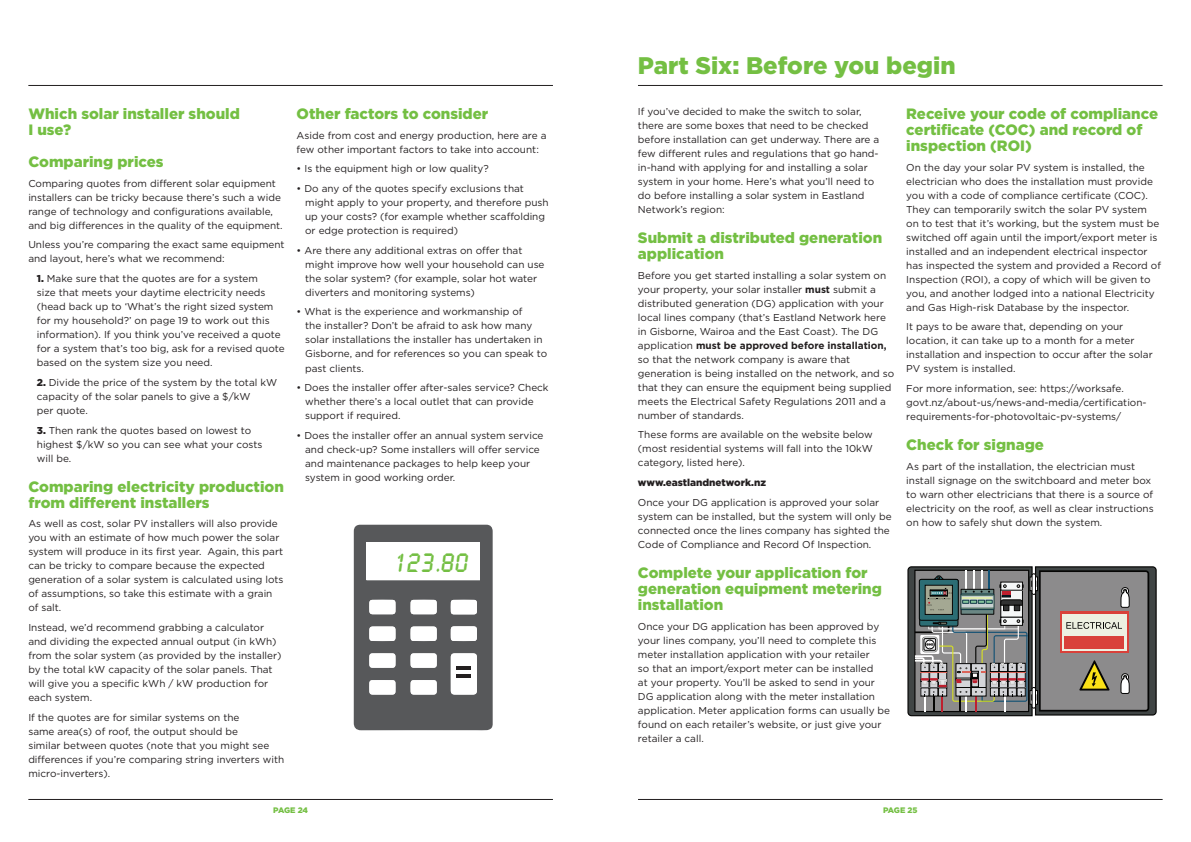
<style>
.page{position:relative;width:1191px;height:842px;background:#fff}
.page>*{position:absolute;margin:0;border:0;box-sizing:border-box;transform-origin:0 0}
.t1{font:900 24px "Gotham HTF";color:#74bf43}
.t2{font:23.3px "LCD Bold";color:#74bf43}
.t3{font:900 15px/16px "Gotham HTF";color:#74bf43}
.t4{font:10px/14px "Gotham HTF";color:#231f20}
.t5{font:900 10px "Gotham HTF";color:#231f20}
.t6{font:900 8px "Gotham HTF";letter-spacing:-.03em;color:#74bf43}
.s1{font-weight:900}
.s2{font-weight:700}
</style>
<div class="page">
<hr style="left:28px;top:799px;width:525px;height:1px;background:#231f20">
<hr style="left:638px;top:799px;width:524px;height:1px;background:#231f20">
<hr style="left:28px;top:85px;width:525px;height:1px;background:#231f20">
<svg style="left:907px;top:566px;width:250px;height:151px"></svg>
<hr style="left:638px;top:85px;width:524px;height:1px;background:#231f20">
<svg style="left:354px;top:525px;width:139px;height:205px"></svg>
<hr style="left:457px;top:667px;width:14px;height:3px;background:#231f20">
<hr style="left:457px;top:674px;width:14px;height:3px;background:#231f20">
<h3 class="t3" style="left:28px;top:105px;width:213px">Which solar installer should<br>I use?</h3>
<h3 class="t3" style="left:28px;top:153px;width:137px">Comparing prices</h3>
<p class="t4" style="left:28px;top:176px;width:256px">Comparing quotes from different solar equipment installers can be tricky because there’s such a wide range of technology and configurations available, and big differences in the quality of the equipment.</p>
<p class="t4" style="left:28px;top:238px;width:258px">Unless you’re comparing the exact same equipment and layout, here’s what we recommend:</p>
<p class="t4" style="left:37px;top:271px;width:249px"><span class="s1">1.</span> Make sure that the quotes are for a system<br>size that meets your daytime electricity needs (head back up to ‘What’s the right sized system for my household?’ on page 19 to work out this information). If you think you’ve received a quote for a system that’s too big, ask for a revised quote based on the system size you need.</p>
<p class="t4" style="left:37px;top:375px;width:242px"><span class="s1">2.</span> Divide the price of the system by the total kW capacity of the solar panels to give a $/kW<br>per quote.</p>
<p class="t4" style="left:37px;top:423px;width:227px"><span class="s1">3.</span> Then rank the quotes based on lowest to highest $/kW so you can see what your costs will be.</p>
<h3 class="t3" style="left:28px;top:478px;width:257px">Comparing electricity production from different installers</h3>
<p class="t4" style="left:28px;top:516px;width:257px">As well as cost, solar PV installers will also provide you with an estimate of how much power the solar system will produce in its first year. Again, this part can be tricky to compare because the expected generation of a solar system is calculated using lots of assumptions, so take this estimate with a grain of salt.</p>
<p class="t4" style="left:28px;top:620px;width:255px">Instead, we’d recommend grabbing a calculator and dividing the expected annual output (in kWh) from the solar system (as provided by the installer) by the total kW capacity of the solar panels. That will give you a specific kWh / kW production for each system.</p>
<p class="t4" style="left:28px;top:710px;width:257px">If the quotes are for similar systems on the<br>same area(s) of roof, the output should be<br>similar between quotes (note that you might see differences if you’re comparing string inverters with micro-inverters).</p>
<h3 class="t3" style="left:297px;top:105px;width:193px">Other factors to consider</h3>
<p class="t4" style="left:297px;top:128px;width:251px">Aside from cost and energy production, here are a few other important factors to take into account:</p>
<p class="t4" style="left:297px;top:162px;width:194px">• Is the equipment high or low quality?</p>
<p class="t4" style="left:305px;top:181px;width:245px;text-indent:-8px">• Do any of the quotes specify exclusions that might apply to your property, and therefore push up your costs? (for example whether scaffolding or edge protection is required)</p>
<p class="t4" style="left:305px;top:243px;width:241px;text-indent:-8px">• Are there any additional extras on offer that might improve how well your household can use the solar system? (for example, solar hot water diverters and monitoring systems)</p>
<p class="t4" style="left:305px;top:305px;width:243px;text-indent:-8px">• What is the experience and workmanship of<br>the installer? Don’t be afraid to ask how many solar installations the installer has undertaken in Gisborne, and for references so you can speak to past clients.</p>
<p class="t4" style="left:305px;top:380px;width:245px;text-indent:-8px">• Does the installer offer after-sales service? Check whether there’s a local outlet that can provide support if required.</p>
<p class="t4" style="left:305px;top:428px;width:240px;text-indent:-8px">• Does the installer offer an annual system service and check-up? Some installers will offer service and maintenance packages to help keep your system in good working order.</p>
<h2 class="t2" style="left:394px;top:550px;width:76px">123.80</h2>
<h1 class="t1" style="left:638px;top:51px;width:319px">Part Six: Before you begin</h1>
<p class="t4" style="left:638px;top:104px;width:243px">If you’ve decided to make the switch to solar, there are some boxes that need to be checked before installation can get underway. There are a few different rules and regulations that go hand&shy;in-hand with applying for and installing a solar system in your home. Here’s what you’ll need to do before installing a solar system in Eastland Network’s region:</p>
<h3 class="t3" style="left:638px;top:229px;width:246px">Submit a distributed generation application</h3>
<p class="t4" style="left:638px;top:268px;width:258px">Before you get started installing a solar system on your property, your solar installer <span class="s2">must</span> submit a distributed generation (DG) application with your local lines company (that’s Eastland Network here in Gisborne, Wairoa and the East Coast). The DG application <span class="s2">must be approved before installation, </span>so that the network company is aware that generation is being installed on the network, and so that they can ensure the equipment being supplied meets the Electrical Safety Regulations 2011 and a number of standards.</p>
<p class="t4" style="left:638px;top:428px;width:236px;text-align:justify">These forms are available on the website below (most residential systems will fall into the 10kW category, listed here).</p>
<p class="t5" style="left:638px;top:477px;width:129px">www.eastlandnetwork.nz</p>
<p class="t4" style="left:638px;top:495px;width:255px">Once your DG application is approved your solar system can be installed, but the system will only be connected once the lines company has sighted the Code of Compliance and Record Of Inspection.</p>
<h3 class="t3" style="left:638px;top:564px;width:245px">Complete your application for generation equipment metering installation</h3>
<p class="t4" style="left:638px;top:619px;width:254px">Once your DG application has been approved by your lines company, you’ll need to complete this meter installation application with your retailer<br>so that an import/export meter can be installed<br>at your property. You’ll be asked to send in your DG application along with the meter installation application. Meter application forms can usually be found on each retailer’s website, or just give your retailer a call.</p>
<h3 class="t3" style="left:906px;top:105px;width:253px">Receive your code of compliance certificate (COC) and record of inspection (ROI)</h3>
<p class="t4" style="left:906px;top:160px;width:256px">On the day your solar PV system is installed, the electrician who does the installation must provide you with a code of compliance certificate (COC).<br>They can temporarily switch the solar PV system on to test that it’s working, but the system must be switched off again until the import/export meter is installed and an independent electrical inspector has inspected the system and provided a Record of Inspection (ROI), a copy of which will be given to you, and another lodged into a national Electricity and Gas High-risk Database by the inspector.</p>
<p class="t4" style="left:906px;top:320px;width:248px">It pays to be aware that, depending on your location, it can take up to a month for a meter installation and inspection to occur after the solar PV system is installed.</p>
<p class="t4" style="left:906px;top:381px;width:242px">For more information, see: https://worksafe. govt.nz/about-us/news-and-media/certification&shy;requirements-for-photovoltaic-pv-systems/</p>
<h3 class="t3" style="left:906px;top:436px;width:139px">Check for signage</h3>
<p class="t4" style="left:906px;top:459px;width:249px">As part of the installation, the electrician must install signage on the switchboard and meter box to warn other electricians that there is a source of electricity on the roof, as well as clear instructions on how to safely shut down the system.</p>
<p class="t6" style="left:273px;top:805px;width:36px">PAGE 24</p>
<p class="t6" style="left:883px;top:805px;width:36px">PAGE 25</p>
</div>
